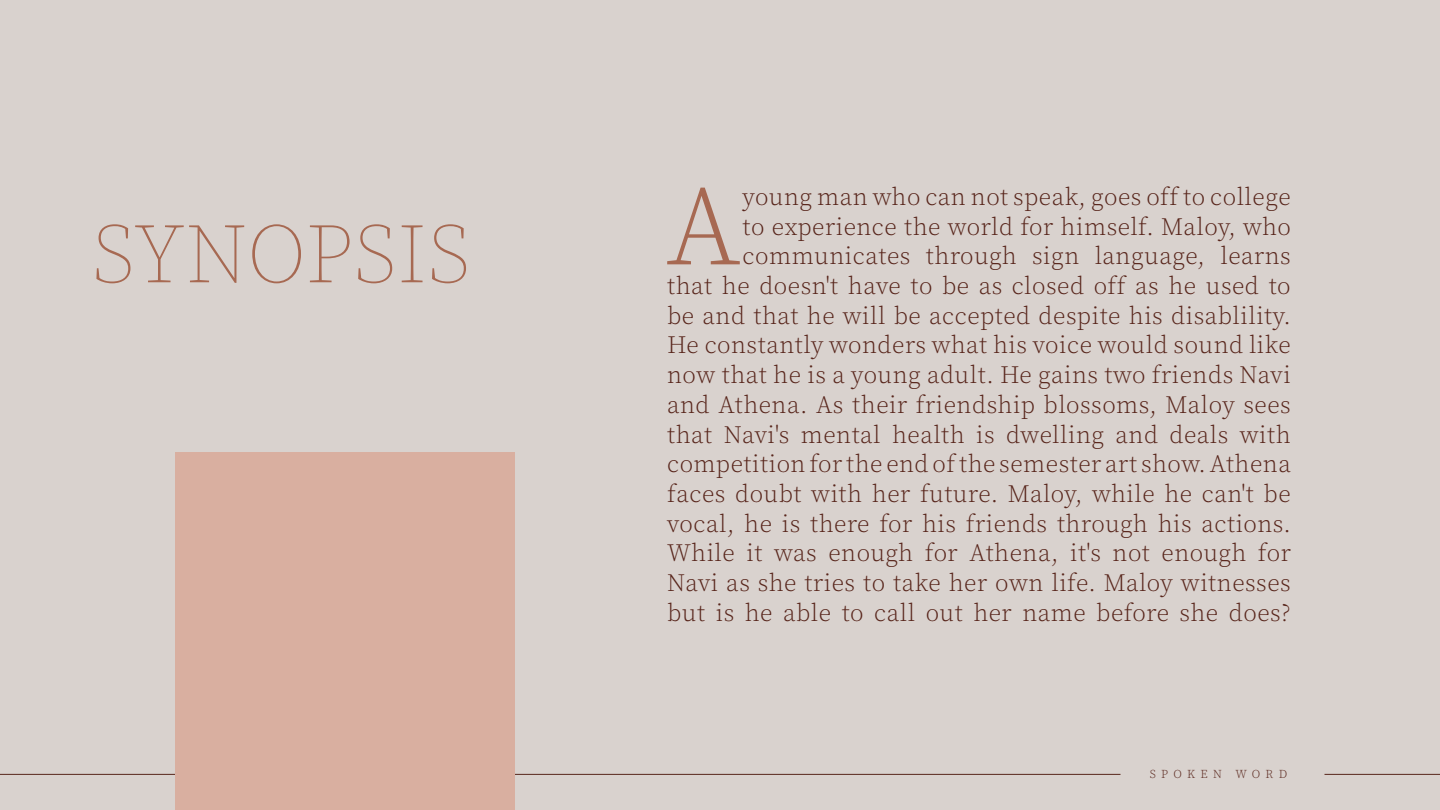
<style>
.page{position:relative;width:1440px;height:810px;background:#d9d2ce}
.page>*{position:absolute;margin:0;border:0;box-sizing:border-box;transform-origin:0 0}
.t1{font:300 112.88px "Source Serif Pro";color:#a76952}
.t2{font:200 84px "Source Serif Pro";color:#a76952}
.t3{font:300 24.75px/29.7px "Source Serif Pro";letter-spacing:.02em;color:#58251b;text-align:right}
.t4{font:300 12px "Source Serif Pro";letter-spacing:.45em;color:#58251b}
</style>
<div class="page">
<hr style="left:0;top:774px;width:1120px;height:1px;background:#58251b">
<div style="left:175px;top:452px;width:340px;height:358px;background:#d9afa0"></div>
<hr style="left:1324px;top:774px;width:116px;height:1px;background:#58251b">
<h2 class="t2" style="left:92px;top:201px;width:380px">SYNOPSIS</h2>
<p class="t3" style="left:667px;top:182px;width:625px">young man who can not speak, goes off to college<br>to experience the world for himself. Maloy, who communicates through sign language, learns<br>that he doesn't have to be as closed off as he used to be and that he will be accepted despite his disablility.<br>He constantly wonders what his voice would sound like now that he is a young adult. He gains two friends Navi and Athena. As their friendship blossoms, Maloy sees that Navi's mental health is dwelling and deals with competition for the end of the semester art show. Athena faces doubt with her future. Maloy, while he can't be vocal, he is there for his friends through his actions.<br>While it was enough for Athena, it's not enough for Navi as she tries to take her own life. Maloy witnesses but is he able to call out her name before she does?</p>
<h1 class="t1" style="left:666px;top:154px;width:76px">A</h1>
<p class="t4" style="left:1150px;top:766px;width:139px">SPOKEN WORD</p>
</div>
